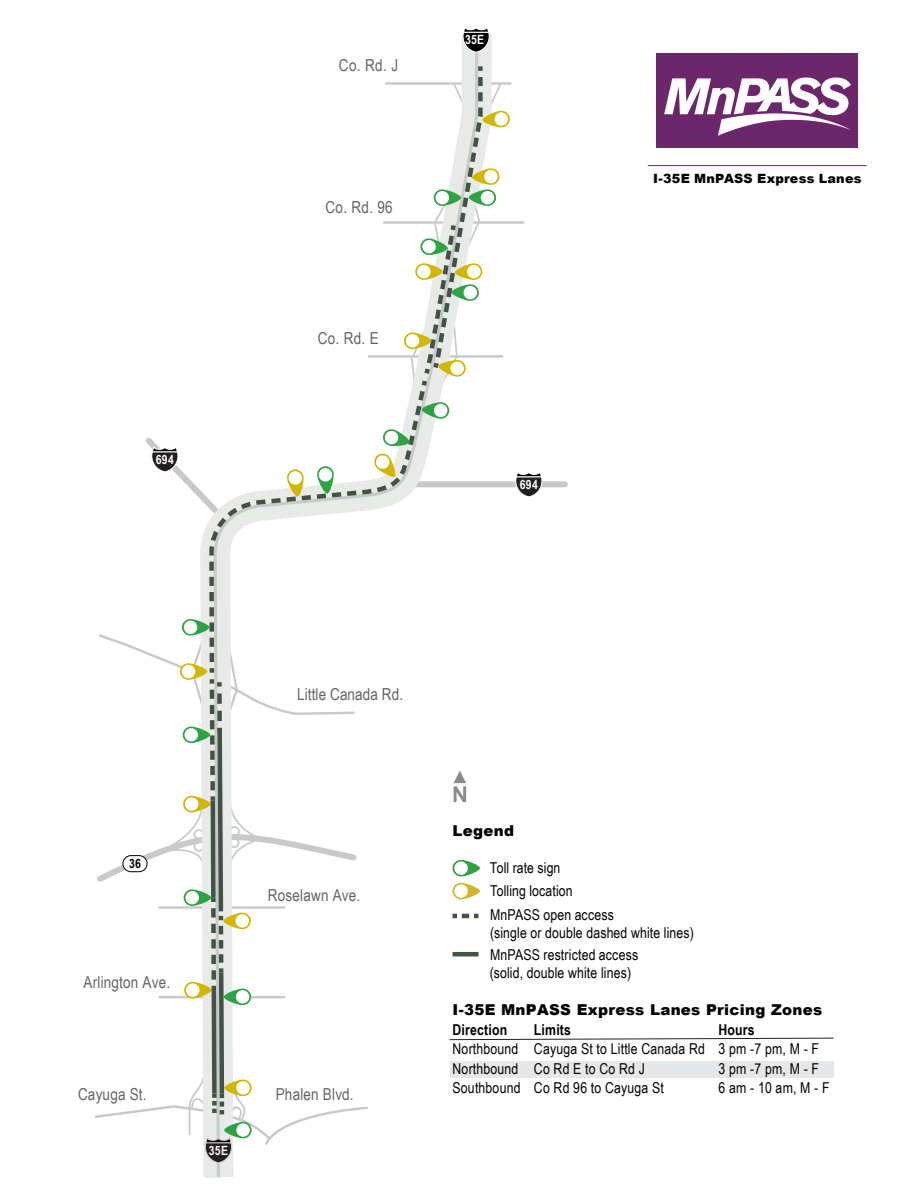
<style>
.page{position:relative;width:918px;height:1188px;background:#fff}
.page>*{position:absolute;margin:0;border:0;box-sizing:border-box;transform-origin:0 0}
.t1{font:16.5px "Arial Narrow";letter-spacing:.01em;color:#626465}
.t2{font:15px/19.5px "Arial Narrow";letter-spacing:.01em;color:#000}
.t3{font:900 15px "Arial";letter-spacing:.02em;color:#000}
.t4{font:700 15px "Arial Narrow";letter-spacing:.01em;color:#000}
.t5{font:900 12.75px "Arial";letter-spacing:.02em;color:#000}
.t6{font:700 12.75px "Arial Narrow";letter-spacing:.02em;color:#fff}
.t7{font:700 12.75px "Arial Narrow";color:#000}
</style>
<div class="page">
<div style="left:406px;top:481px;width:159px;height:6px;background:#c7cac9"></div>
<hr style="left:384px;top:221px;width:139px;height:3px;background:#c7cac9">
<hr style="left:386px;top:82px;width:125px;height:3px;background:#c7cac9">
<svg style="left:212px;top:53px;width:268px;height:1125px"></svg>
<svg style="left:515px;top:473px;width:28px;height:24px"></svg>
<svg style="left:145px;top:437px;width:62px;height:95px"></svg>
<svg style="left:462px;top:28px;width:28px;height:25px"></svg>
<svg style="left:207px;top:386px;width:221px;height:284px"></svg>
<hr style="left:648px;top:165px;width:219px;height:1px;background:#6c276a">
<img style="left:657px;top:53px;width:200px;height:94px">
<svg style="left:182px;top:619px;width:27px;height:17px"></svg>
<svg style="left:317px;top:466px;width:17px;height:28px"></svg>
<div style="left:318px;top:468px;width:14px;height:14px;background:#fff;border-radius:50%"></div>
<svg style="left:382px;top:428px;width:29px;height:19px"></svg>
<svg style="left:422px;top:402px;width:28px;height:17px"></svg>
<div style="left:434px;top:404px;width:14px;height:13px;background:#fff;border-radius:50%"></div>
<svg style="left:94px;top:621px;width:275px;height:543px"></svg>
<div style="left:182px;top:665px;width:13px;height:13px;background:#fff;border-radius:50%"></div>
<svg style="left:404px;top:333px;width:27px;height:16px"></svg>
<svg style="left:406px;top:334px;width:13px;height:13px"></svg>
<svg style="left:482px;top:111px;width:28px;height:17px"></svg>
<div style="left:494px;top:112px;width:14px;height:14px;background:#fff;border-radius:50%"></div>
<svg style="left:409px;top:66px;width:95px;height:325px"></svg>
<div style="left:450px;top:361px;width:14px;height:14px;background:#fff;border-radius:6px"></div>
<svg style="left:373px;top:453px;width:24px;height:25px"></svg>
<svg style="left:287px;top:469px;width:17px;height:28px"></svg>
<div style="left:450px;top:1061px;width:384px;height:16px;background:#e6e7e8"></div>
<svg style="left:454px;top:771px;width:12px;height:31px"></svg>
<svg style="left:453px;top:914px;width:26px;height:4px"></svg>
<hr style="left:453px;top:952px;width:26px;height:4px;background:#425347">
<svg style="left:453px;top:860px;width:27px;height:16px"></svg>
<div style="left:454px;top:861px;width:14px;height:14px;background:#fff;border-radius:50%"></div>
<svg style="left:453px;top:883px;width:27px;height:16px"></svg>
<div style="left:454px;top:884px;width:14px;height:14px;background:#fff;border-radius:50%"></div>
<svg style="left:449px;top:1037px;width:385px;height:3px"></svg>
<p class="t6" style="left:156px;top:450px;width:19px">694</p>
<p class="t1" style="left:339px;top:53px;width:61px">Co. Rd. J</p>
<p class="t1" style="left:326px;top:195px;width:69px">Co. Rd. 96</p>
<p class="t1" style="left:318px;top:326px;width:63px">Co. Rd. E</p>
<p class="t6" style="left:465px;top:30px;width:21px">35E</p>
<p class="t6" style="left:520px;top:475px;width:19px">694</p>
<p class="t5" style="left:653px;top:169px;width:210px">I-35E MnPASS Express Lanes</p>
<p class="t7" style="left:129px;top:854px;width:13px">36</p>
<p class="t1" style="left:84px;top:970px;width:88px">Arlington Ave.</p>
<p class="t1" style="left:297px;top:682px;width:107px">Little Canada Rd.</p>
<p class="t1" style="left:268px;top:883px;width:94px">Roselawn Ave.</p>
<p class="t1" style="left:78px;top:1082px;width:70px">Cayuga St.</p>
<p class="t1" style="left:276px;top:1082px;width:79px">Phalen Blvd.</p>
<p class="t6" style="left:209px;top:1141px;width:21px">35E</p>
<p class="t3" style="left:453px;top:820px;width:63px">Legend</p>
<p class="t2" style="left:490px;top:858px;width:72px">Toll rate sign</p>
<p class="t2" style="left:490px;top:880px;width:84px">Tolling location</p>
<p class="t2" style="left:490px;top:905px;width:205px;line-height:18px">MnPASS open access<br>(single or double dashed white lines)</p>
<p class="t2" style="left:490px;top:945px;width:150px;line-height:18px">MnPASS restricted access (solid, double white lines)</p>
<p class="t3" style="left:453px;top:999px;width:371px">I-35E MnPASS Express Lanes Pricing Zones</p>
<p class="t4" style="left:453px;top:1018px;width:56px">Direction</p>
<p class="t2" style="left:453px;top:1039px;width:69px">Northbound<br>Northbound<br>Southbound</p>
<p class="t4" style="left:534px;top:1018px;width:39px">Limits</p>
<p class="t2" style="left:534px;top:1039px;width:173px">Cayuga St to Little Canada Rd<br>Co Rd E to Co Rd J<br>Co Rd 96 to Cayuga St</p>
<p class="t4" style="left:718px;top:1018px;width:38px">Hours</p>
<p class="t2" style="left:718px;top:1039px;width:113px">3 pm -7 pm, M - F<br>3 pm -7 pm, M - F<br>6 am - 10 am, M - F</p>
</div>
